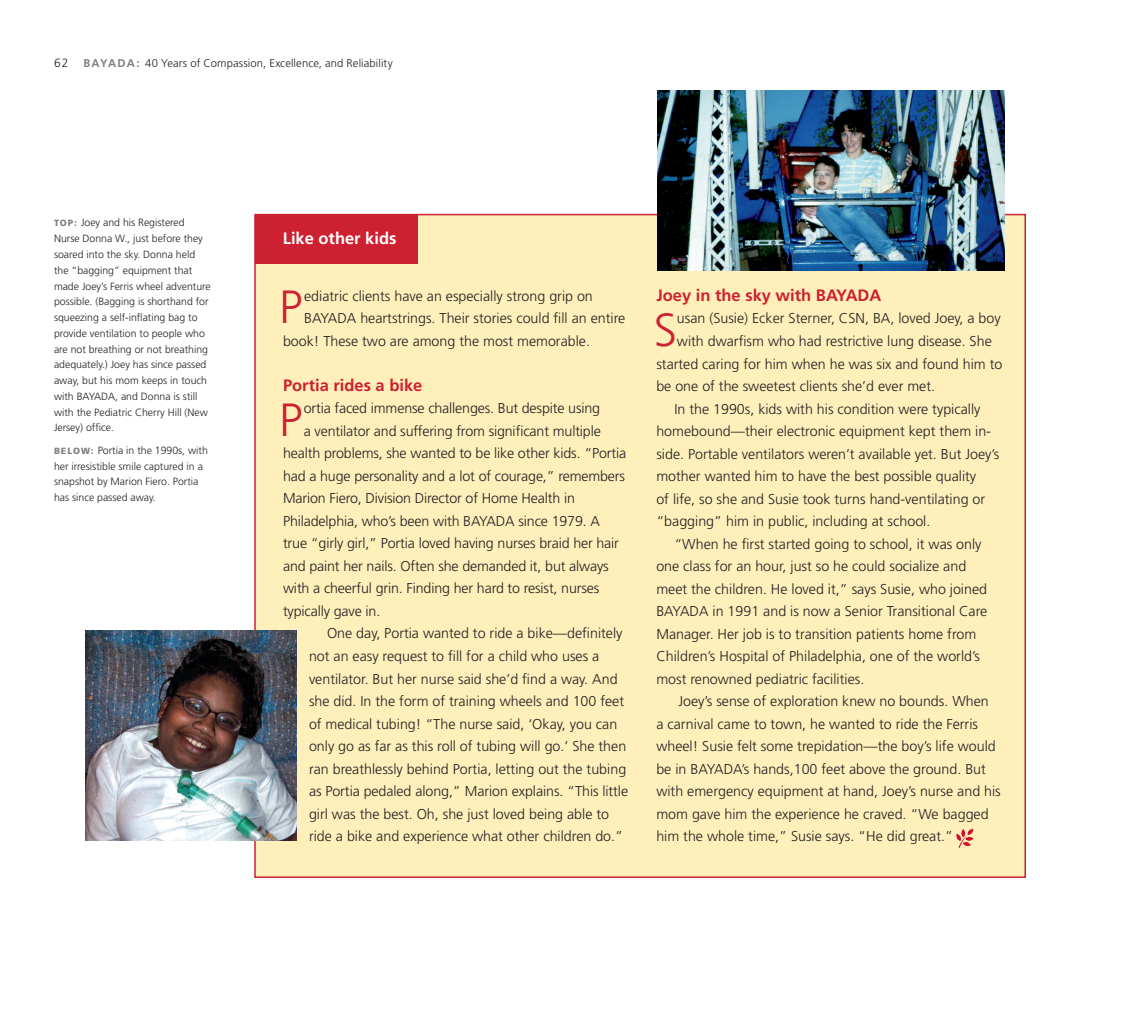
<style>
.page{position:relative;width:1134px;height:1013px;background:#fff}
.page>*{position:absolute;margin:0;border:0;box-sizing:border-box;transform-origin:0 0}
.t1{font:300 46.5px "Frutiger";color:#cd2030}
.t2{font:700 16.5px "Frutiger";color:#cd2030}
.t3{font:700 16.5px "Frutiger";color:#fff}
.t4{font:300 14.25px "Frutiger";color:#231f20}
.t5{font:300 11.25px "Frutiger";letter-spacing:.01em;color:#231f20}
.t6{font:300 10.5px/15.8px "Frutiger";color:#231f20}
.s1{font-size:12px}
.s2{font-weight:700;color:#7e8083}
.s3{font-weight:900;font-size:9px;color:#7e8083}
</style>
<div class="page">
<div style="left:254px;top:214px;width:772px;height:664px;background:#feefbb;border:2px solid #cd2030"></div>
<div style="left:255px;top:215px;width:163px;height:48px;background:#cd2030"></div>
<img style="left:86px;top:630px;width:211px;height:210px">
<img style="left:657px;top:90px;width:347px;height:180px">
<svg style="left:956px;top:828px;width:18px;height:20px"></svg>
<p class="t5" style="left:54px;top:57px;width:340px"><span class="s1">62</span> <span class="s2">BAYADA:</span> 40 Years of Compassion, Excellence, and Reliability</p>
<p class="t6" style="left:54px;top:215px;width:158px"><span class="s3">TOP:</span> Joey and his Registered<br>Nurse Donna W., just before they soared into the sky. Donna held the “bagging” equipment that made Joey’s Ferris wheel adventure possible. (Bagging is shorthand for squeezing a self-inflating bag to provide ventilation to people who are not breathing or not breathing adequately.) Joey has since passed away, but his mom keeps in touch with BAYADA, and Donna is still with the Pediatric Cherry Hill (New<br>Jersey) office.</p>
<p class="t6" style="left:54px;top:442px;width:155px"><span class="s3">BELOW:</span> Portia in the 1990s, with her irresistible smile captured in a snapshot by Marion Fiero. Portia has since passed away.</p>
<p class="t3" style="left:283px;top:229px;width:115px">Like other kids</p>
<h1 class="t1" style="left:279px;top:281px;width:25px">P</h1>
<p class="t4" style="left:304px;top:288px;width:290px">ediatric clients have an especially strong grip on</p>
<p class="t4" style="left:304px;top:310px;width:323px">BAYADA heartstrings. Their stories could fill an entire</p>
<p class="t4" style="left:283px;top:333px;width:308px">book! These two are among the most memorable.</p>
<p class="t2" style="left:283px;top:375px;width:141px">Portia rides a bike</p>
<h1 class="t1" style="left:279px;top:393px;width:25px">P</h1>
<p class="t4" style="left:304px;top:400px;width:298px">ortia faced immense challenges. But despite using</p>
<p class="t4" style="left:304px;top:423px;width:299px">a ventilator and suffering from significant multiple</p>
<p class="t4" style="left:283px;top:445px;width:345px">health problems, she wanted to be like other kids. “Portia</p>
<p class="t4" style="left:283px;top:468px;width:344px">had a huge personality and a lot of courage,” remembers</p>
<p class="t4" style="left:283px;top:490px;width:293px">Marion Fiero, Division Director of Home Health in</p>
<p class="t4" style="left:283px;top:513px;width:318px">Philadelphia, who’s been with BAYADA since 1979. A</p>
<p class="t4" style="left:283px;top:535px;width:338px">true “girly girl,” Portia loved having nurses braid her hair</p>
<p class="t4" style="left:283px;top:558px;width:327px">and paint her nails. Often she demanded it, but always</p>
<p class="t4" style="left:283px;top:580px;width:318px">with a cheerful grin. Finding her hard to resist, nurses</p>
<p class="t4" style="left:283px;top:603px;width:99px">typically gave in.</p>
<p class="t4" style="left:327px;top:625px;width:297px">One day, Portia wanted to ride a bike—definitely</p>
<p class="t4" style="left:309px;top:648px;width:292px">not an easy request to fill for a child who uses a</p>
<p class="t4" style="left:309px;top:670px;width:310px">ventilator. But her nurse said she’d find a way. And</p>
<p class="t4" style="left:309px;top:693px;width:317px">she did. In the form of training wheels and 100 feet</p>
<p class="t4" style="left:309px;top:715px;width:310px">of medical tubing! “The nurse said, ‘Okay, you can</p>
<p class="t4" style="left:309px;top:738px;width:319px">only go as far as this roll of tubing will go.’ She then</p>
<p class="t4" style="left:309px;top:760px;width:319px">ran breathlessly behind Portia, letting out the tubing</p>
<p class="t4" style="left:309px;top:783px;width:321px">as Portia pedaled along,” Marion explains. “This little</p>
<p class="t4" style="left:309px;top:805px;width:302px">girl was the best. Oh, she just loved being able to</p>
<p class="t4" style="left:309px;top:828px;width:316px">ride a bike and experience what other children do.”</p>
<p class="t2" style="left:656px;top:285px;width:227px">Joey in the sky with BAYADA</p>
<h1 class="t1" style="left:654px;top:303px;width:25px">S</h1>
<p class="t4" style="left:677px;top:310px;width:325px">usan (Susie) Ecker Sterner, CSN, BA, loved Joey, a boy</p>
<p class="t4" style="left:677px;top:333px;width:316px">with dwarfism who had restrictive lung disease. She</p>
<p class="t4" style="left:656px;top:355px;width:348px">started caring for him when he was six and found him to</p>
<p class="t4" style="left:656px;top:378px;width:280px">be one of the sweetest clients she’d ever met.</p>
<p class="t4" style="left:674px;top:400px;width:308px">In the 1990s, kids with his condition were typically</p>
<p class="t4" style="left:656px;top:423px;width:336px">homebound—their electronic equipment kept them in-</p>
<p class="t4" style="left:656px;top:445px;width:345px">side. Portable ventilators weren’t available yet. But Joey’s</p>
<p class="t4" style="left:656px;top:468px;width:321px">mother wanted him to have the best possible quality</p>
<p class="t4" style="left:656px;top:490px;width:330px">of life, so she and Susie took turns hand-ventilating or</p>
<p class="t4" style="left:656px;top:513px;width:276px">“bagging” him in public, including at school.</p>
<p class="t4" style="left:674px;top:535px;width:309px">“When he first started going to school, it was only</p>
<p class="t4" style="left:656px;top:558px;width:311px">one class for an hour, just so he could socialize and</p>
<p class="t4" style="left:656px;top:580px;width:332px">meet the children. He loved it,” says Susie, who joined</p>
<p class="t4" style="left:656px;top:603px;width:333px">BAYADA in 1991 and is now a Senior Transitional Care</p>
<p class="t4" style="left:656px;top:625px;width:321px">Manager. Her job is to transition patients home from</p>
<p class="t4" style="left:656px;top:648px;width:325px">Children’s Hospital of Philadelphia, one of the world’s</p>
<p class="t4" style="left:656px;top:670px;width:209px">most renowned pediatric facilities.</p>
<p class="t4" style="left:678px;top:693px;width:312px">Joey’s sense of exploration knew no bounds. When</p>
<p class="t4" style="left:656px;top:715px;width:323px">a carnival came to town, he wanted to ride the Ferris</p>
<p class="t4" style="left:656px;top:738px;width:341px">wheel! Susie felt some trepidation—the boy’s life would</p>
<p class="t4" style="left:656px;top:760px;width:331px">be in BAYADA’s hands,100 feet above the ground. But</p>
<p class="t4" style="left:656px;top:783px;width:346px">with emergency equipment at hand, Joey’s nurse and his</p>
<p class="t4" style="left:656px;top:805px;width:334px">mom gave him the experience he craved. “We bagged</p>
<p class="t4" style="left:656px;top:828px;width:298px">him the whole time,” Susie says. “He did great.”</p>
</div>
